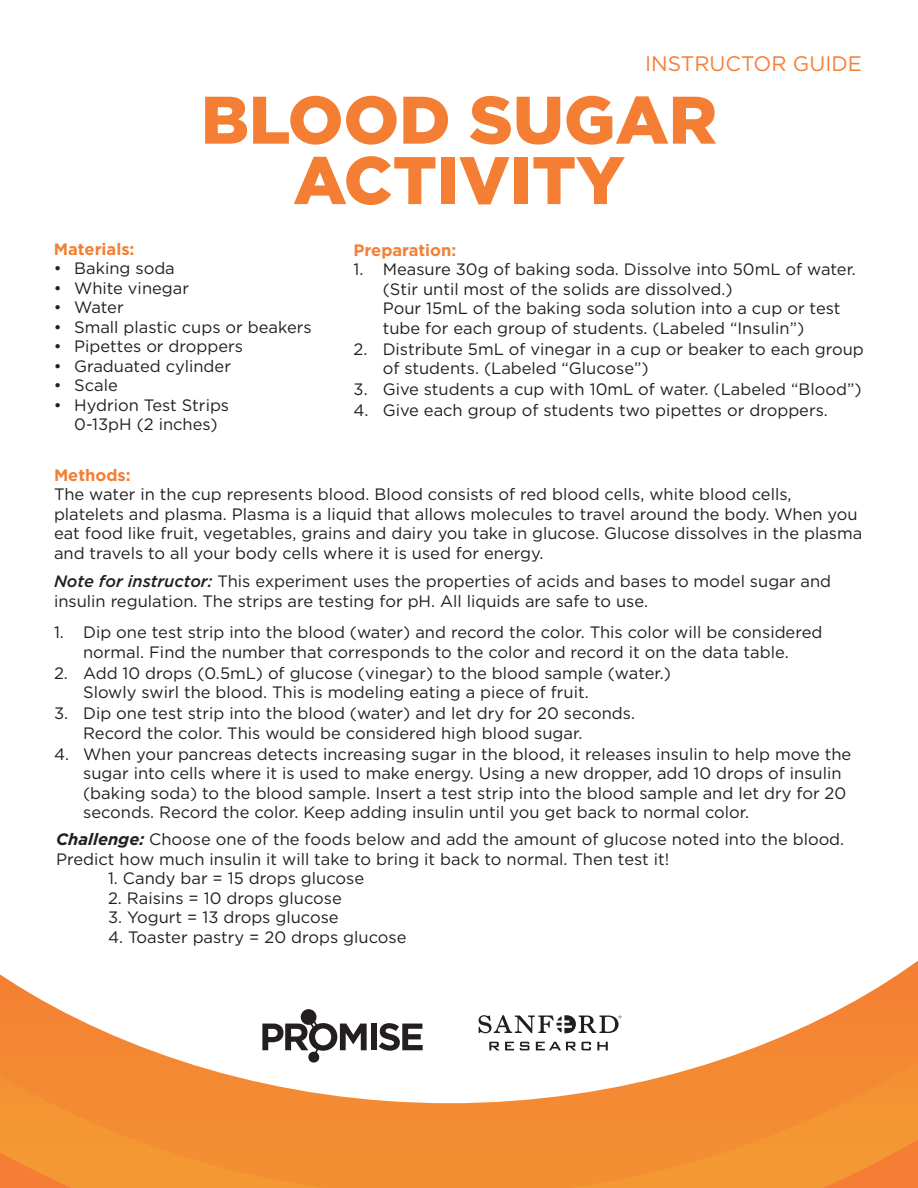
<style>
.page{position:relative;width:918px;height:1188px;background:#fff}
.page>*{position:absolute;margin:0;border:0;box-sizing:border-box;transform-origin:0 0}
.t1{font:900 67.05px/60.4px "Gotham";color:#f47f34;text-align:center}
.t2{font:21px "Gotham";color:#f47f34}
.t3{font:16.5px/19.5px "Gotham";color:#231f20}
.t4{font:700 16.5px "Gotham";color:#f47f34}
.s1{font-weight:500;font-style:italic}
.s2{font-weight:700;font-style:italic}
</style>
<div class="page">
<svg style="left:0;top:1103px;width:918px;height:85px;background:#f48f33"></svg>
<svg style="left:0;top:960px;width:918px;height:143px"></svg>
<svg style="left:489px;top:1042px;width:25px;height:8px"></svg>
<svg style="left:520px;top:1042px;width:9px;height:8px"></svg>
<svg style="left:536px;top:1042px;width:55px;height:8px"></svg>
<svg style="left:597px;top:1042px;width:11px;height:8px"></svg>
<svg style="left:479px;top:1015px;width:142px;height:18px"></svg>
<div style="left:371px;top:1024px;width:6px;height:26px;background:#231f20"></div>
<svg style="left:379px;top:1023px;width:44px;height:28px"></svg>
<div style="left:301px;top:1009px;width:16px;height:16px;background:#231f20;border-radius:50%"></div>
<svg style="left:262px;top:1017px;width:105px;height:46px"></svg>
<p class="t2" style="left:645px;top:50px;width:218px">INSTRUCTOR GUIDE</p>
<h1 class="t1" style="left:201px;top:89px;width:518px">BLOOD SUGAR<br>ACTIVITY</h1>
<p class="t4" style="left:54px;top:238px;width:82px">Materials:</p>
<p class="t3" style="left:54px;top:258px;width:122px">• Baking soda</p>
<p class="t3" style="left:54px;top:278px;width:137px">• White vinegar</p>
<p class="t3" style="left:54px;top:297px;width:71px">• Water</p>
<p class="t3" style="left:54px;top:317px;width:259px">• Small plastic cups or beakers</p>
<p class="t3" style="left:54px;top:336px;width:191px">• Pipettes or droppers</p>
<p class="t3" style="left:54px;top:356px;width:179px">• Graduated cylinder</p>
<p class="t3" style="left:54px;top:375px;width:65px">• Scale</p>
<p class="t3" style="left:54px;top:395px;width:177px;text-align:center">• Hydrion Test Strips<br>0-13pH (2 inches)</p>
<p class="t4" style="left:354px;top:239px;width:104px">Preparation:</p>
<p class="t3" style="left:383px;top:259px;width:475px;text-indent:-29px">1. Measure 30g of baking soda. Dissolve into 50mL of water. (Stir until most of the solids are dissolved.)<br>Pour 15mL of the baking soda solution into a cup or test tube for each group of students. (Labeled “Insulin”)</p>
<p class="t3" style="left:383px;top:339px;width:483px;text-indent:-29px">2. Distribute 5mL of vinegar in a cup or beaker to each group of students. (Labeled “Glucose”)</p>
<p class="t3" style="left:354px;top:379px;width:509px">3. Give students a cup with 10mL of water. (Labeled “Blood”)</p>
<p class="t3" style="left:354px;top:400px;width:476px">4. Give each group of students two pipettes or droppers.</p>
<p class="t4" style="left:54px;top:464px;width:78px">Methods:</p>
<p class="t3" style="left:54px;top:484px;width:810px">The water in the cup represents blood. Blood consists of red blood cells, white blood cells, platelets and plasma. Plasma is a liquid that allows molecules to travel around the body. When you eat food like fruit, vegetables, grains and dairy you take in glucose. Glucose dissolves in the plasma and travels to all your body cells where it is used for energy.</p>
<p class="t3" style="left:54px;top:571px;width:779px"><span class="s1">Note for instructor:</span> This experiment uses the properties of acids and bases to model sugar and insulin regulation. The strips are testing for pH. All liquids are safe to use.</p>
<p class="t3" style="left:54px;top:622px;width:770px;text-align:center">1. Dip one test strip into the blood (water) and record the color. This color will be considered normal. Find the number that corresponds to the color and record it on the data table.</p>
<p class="t3" style="left:83px;top:663px;width:589px;text-indent:-29px">2. Add 10 drops (0.5mL) of glucose (vinegar) to the blood sample (water.)<br>Slowly swirl the blood. This is modeling eating a piece of fruit.</p>
<p class="t3" style="left:83px;top:703px;width:553px;text-indent:-29px">3. Dip one test strip into the blood (water) and let dry for 20 seconds.<br>Record the color. This would be considered high blood sugar.</p>
<p class="t3" style="left:83px;top:744px;width:770px;text-indent:-29px">4. When your pancreas detects increasing sugar in the blood, it releases insulin to help move the sugar into cells where it is used to make energy. Using a new dropper, add 10 drops of insulin (baking soda) to the blood sample. Insert a test strip into the blood sample and let dry for 20 seconds. Record the color. Keep adding insulin until you get back to normal color.</p>
<p class="t3" style="left:56px;top:829px;width:790px"><span class="s2">Challenge:</span> Choose one of the foods below and add the amount of glucose noted into the blood.<br>Predict how much insulin it will take to bring it back to normal. Then test it!</p>
<p class="t3" style="left:108px;top:868px;width:258px">1. Candy bar = 15 drops glucose</p>
<p class="t3" style="left:108px;top:888px;width:235px">2. Raisins = 10 drops glucose</p>
<p class="t3" style="left:108px;top:907px;width:232px">3. Yogurt = 13 drops glucose</p>
<p class="t3" style="left:108px;top:927px;width:300px">4. Toaster pastry = 20 drops glucose</p>
</div>
